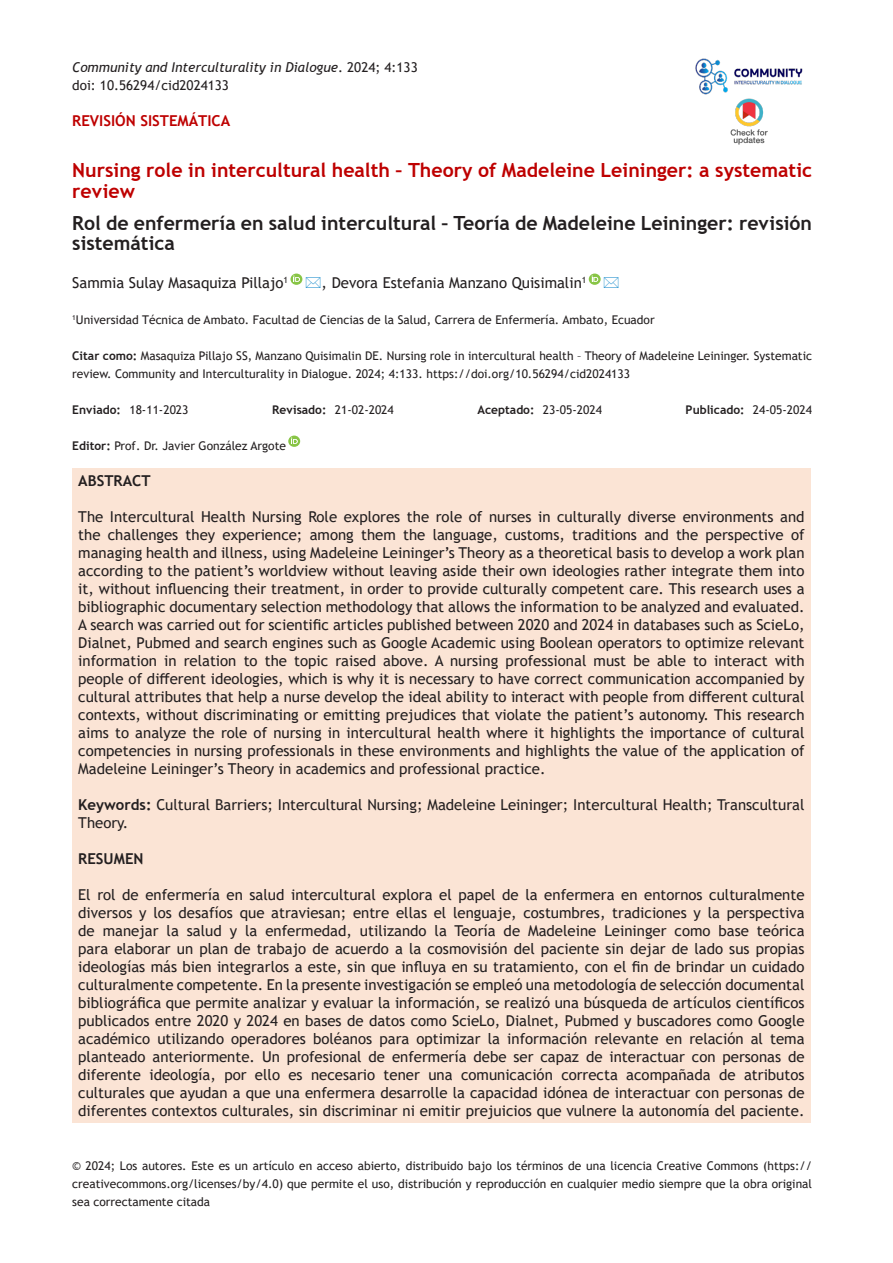
<style>
.page{position:relative;width:893px;height:1263px;background:#fff}
.page>*{position:absolute;margin:0;border:0;box-sizing:border-box;transform-origin:0 0}
.t1{font:700 19.5px/19.5px "Trebuchet MS";color:#231f20}
.t2{font:700 19.5px/21px "Trebuchet MS";color:#be0000}
.t3{font:15px/18px "Trebuchet MS";color:#231f20;text-align:justify}
.t4{font:700 15px "Trebuchet MS";color:#be0000}
.t5{font:700 15px "Trebuchet MS";color:#231f20}
.t6{font:italic 13.5px "Trebuchet MS";color:#231f20}
.t7{font:13.5px "Trebuchet MS";color:#231f20}
.t8{font:12px/18px "Trebuchet MS";color:#231f20;text-align:justify}
.t9{font:700 12px "Trebuchet MS";color:#231f20}
.s1{font-style:normal}
.s2{font-weight:700}
.s3{font-weight:400}
</style>
<div class="page">
<img style="left:695px;top:58px;width:108px;height:37px">
<img style="left:730px;top:98px;width:38px;height:47px">
<div style="left:72px;top:468px;width:739px;height:654px;background:#fbe4d5"></div>
<svg style="left:288px;top:436px;width:12px;height:11px"></svg>
<svg style="left:290px;top:274px;width:13px;height:11px"></svg>
<svg style="left:589px;top:274px;width:12px;height:11px"></svg>
<p class="t6" style="left:72px;top:59px;width:347px">Community and Interculturality in Dialogue<span class="s1">. 2024; 4:133</span></p>
<p class="t7" style="left:72px;top:77px;width:158px">doi: 10.56294/cid2024133</p>
<p class="t4" style="left:72px;top:111px;width:160px">REVISIÓN SISTEMÁTICA</p>
<p class="t2" style="left:72px;top:159px;width:741px">Nursing role in intercultural health – Theory of Madeleine Leininger: a systematic review</p>
<p class="t1" style="left:72px;top:214px;width:741px">Rol de enfermería en salud intercultural – Teoría de Madeleine Leininger: revisión sistemática</p>
<p class="t3" style="left:72px;top:274px;width:217px">Sammia Sulay Masaquiza Pillajo<sup>1</sup></p>
<p class="t3" style="left:322px;top:274px;width:266px">, Devora Estefania Manzano Quisimalin<sup>1</sup></p>
<p class="t8" style="left:72px;top:311px;width:584px"><sup>1</sup>Universidad Técnica de Ambato. Facultad de Ciencias de la Salud, Carrera de Enfermería. Ambato, Ecuador</p>
<p class="t8" style="left:72px;top:347px;width:741px"><span class="s2">Citar como:</span> Masaquiza Pillajo SS, Manzano Quisimalin DE. Nursing role in intercultural health – Theory of Madeleine Leininger. Systematic review. Community and Interculturality in Dialogue. 2024; 4:133. https://doi.org/10.56294/cid2024133</p>
<p class="t8" style="left:72px;top:401px;width:118px"><span class="s2">Enviado:</span> 18-11-2023</p>
<p class="t8" style="left:272px;top:401px;width:123px"><span class="s2">Revisado:</span> 21-02-2024</p>
<p class="t8" style="left:478px;top:401px;width:126px"><span class="s2">Aceptado:</span> 23-05-2024</p>
<p class="t9" style="left:686px;top:402px;width:128px">Publicado: <span class="s3">24-05-2024</span></p>
<p class="t8" style="left:72px;top:437px;width:215px"><span class="s2">Editor:</span> Prof. Dr. Javier González Argote</p>
<p class="t5" style="left:78px;top:471px;width:74px">ABSTRACT</p>
<p class="t3" style="left:78px;top:508px;width:728px">The Intercultural Health Nursing Role explores the role of nurses in culturally diverse environments and the challenges they experience; among them the language, customs, traditions and the perspective of managing health and illness, using Madeleine Leininger’s Theory as a theoretical basis to develop a work plan according to the patient’s worldview without leaving aside their own ideologies rather integrate them into it, without influencing their treatment, in order to provide culturally competent care. This research uses a bibliographic documentary selection methodology that allows the information to be analyzed and evaluated.<br>A search was carried out for scientific articles published between 2020 and 2024 in databases such as ScieLo, Dialnet, Pubmed and search engines such as Google Academic using Boolean operators to optimize relevant information in relation to the topic raised above. A nursing professional must be able to interact with people of different ideologies, which is why it is necessary to have correct communication accompanied by cultural attributes that help a nurse develop the ideal ability to interact with people from different cultural contexts, without discriminating or emitting prejudices that violate the patient’s autonomy. This research aims to analyze the role of nursing in intercultural health where it highlights the importance of cultural competencies in nursing professionals in these environments and highlights the value of the application of Madeleine Leininger’s Theory in academics and professional practice.</p>
<p class="t3" style="left:78px;top:796px;width:728px"><span class="s2">Keywords:</span> Cultural Barriers; Intercultural Nursing; Madeleine Leininger; Intercultural Health; Transcultural<br>Theory.</p>
<p class="t5" style="left:78px;top:849px;width:67px">RESUMEN</p>
<p class="t3" style="left:78px;top:886px;width:728px">El rol de enfermería en salud intercultural explora el papel de la enfermera en entornos culturalmente diversos y los desafíos que atraviesan; entre ellas el lenguaje, costumbres, tradiciones y la perspectiva de manejar la salud y la enfermedad, utilizando la Teoría de Madeleine Leininger como base teórica para elaborar un plan de trabajo de acuerdo a la cosmovisión del paciente sin dejar de lado sus propias ideologías más bien integrarlos a este, sin que influya en su tratamiento, con el fin de brindar un cuidado culturalmente competente. En la presente investigación se empleó una metodología de selección documental bibliográfica que permite analizar y evaluar la información, se realizó una búsqueda de artículos científicos publicados entre 2020 y 2024 en bases de datos como ScieLo, Dialnet, Pubmed y buscadores como Google académico utilizando operadores boléanos para optimizar la información relevante en relación al tema planteado anteriormente. Un profesional de enfermería debe ser capaz de interactuar con personas de diferente ideología, por ello es necesario tener una comunicación correcta acompañada de atributos culturales que ayudan a que una enfermera desarrolle la capacidad idónea de interactuar con personas de diferentes contextos culturales, sin discriminar ni emitir prejuicios que vulnere la autonomía del paciente.</p>
<p class="t8" style="left:72px;top:1157px;width:741px">© 2024; Los autores. Este es un artículo en acceso abierto, distribuido bajo los términos de una licencia Creative Commons (https:// creativecommons.org/licenses/by/4.0) que permite el uso, distribución y reproducción en cualquier medio siempre que la obra original sea correctamente citada</p>
</div>
